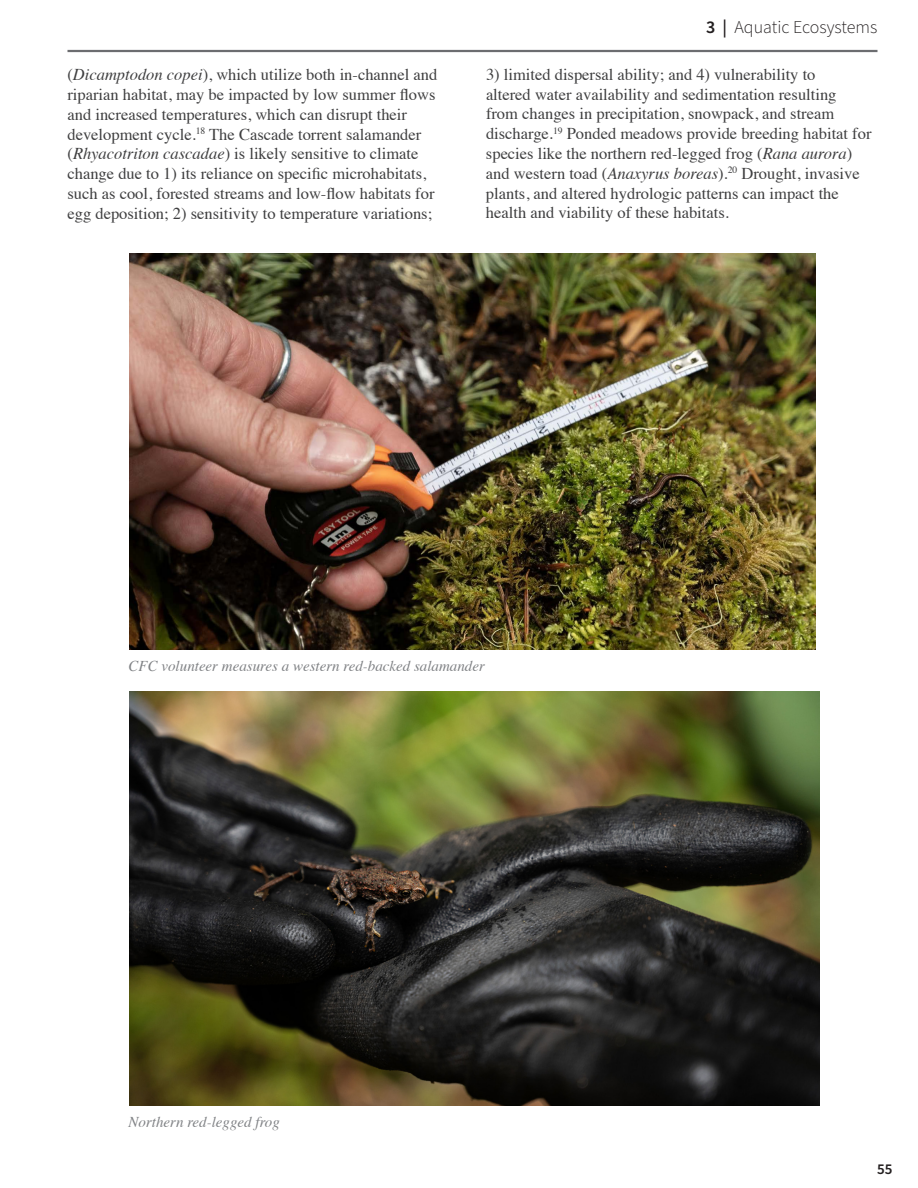
<style>
.page{position:relative;width:918px;height:1188px;background:#fff}
.page>*{position:absolute;margin:0;border:0;box-sizing:border-box;transform-origin:0 0}
.t1{font:300 18px "Source Sans Pro";color:#231f20}
.t2{font:16.5px/19.8px "Times";color:#3e3e3f}
.t3{font:italic 15px "Times";color:#808285}
.t4{font:600 15px "Source Sans Pro";color:#231f20}
.s1{font-style:italic}
.s2{font-weight:600}
</style>
<div class="page">
<hr style="left:68px;top:50px;width:810px;height:2px;background:#6c6d70">
<img style="left:129px;top:253px;width:687px;height:397px">
<img style="left:129px;top:692px;width:690px;height:413px">
<p class="t2" style="left:68px;top:63px;width:371px">(<span class="s1">Dicamptodon copei</span>), which utilize both in-channel and riparian habitat, may be impacted by low summer flows and increased temperatures, which can disrupt their development cycle.<sup>18</sup> The Cascade torrent salamander (<span class="s1">Rhyacotriton cascadae</span>) is likely sensitive to climate change due to 1) its reliance on specific microhabitats, such as cool, forested streams and low-flow habitats for egg deposition; 2) sensitivity to temperature variations;</p>
<p class="t1" style="left:706px;top:15px;width:173px"><span class="s2">3 |</span> Aquatic Ecosystems</p>
<p class="t2" style="left:486px;top:63px;width:387px">3) limited dispersal ability; and 4) vulnerability to<br>altered water availability and sedimentation resulting from changes in precipitation, snowpack, and stream discharge.<sup>19</sup> Ponded meadows provide breeding habitat for species like the northern red-legged frog (<span class="s1">Rana aurora</span>) and western toad (<span class="s1">Anaxyrus boreas</span>).<sup>20</sup> Drought, invasive plants, and altered hydrologic patterns can impact the health and viability of these habitats.</p>
<p class="t3" style="left:129px;top:653px;width:358px">CFC volunteer measures a western red-backed salamander</p>
<p class="t3" style="left:129px;top:1109px;width:153px">Northern red-legged frog</p>
<p class="t4" style="left:877px;top:1159px;width:17px">55</p>
</div>
